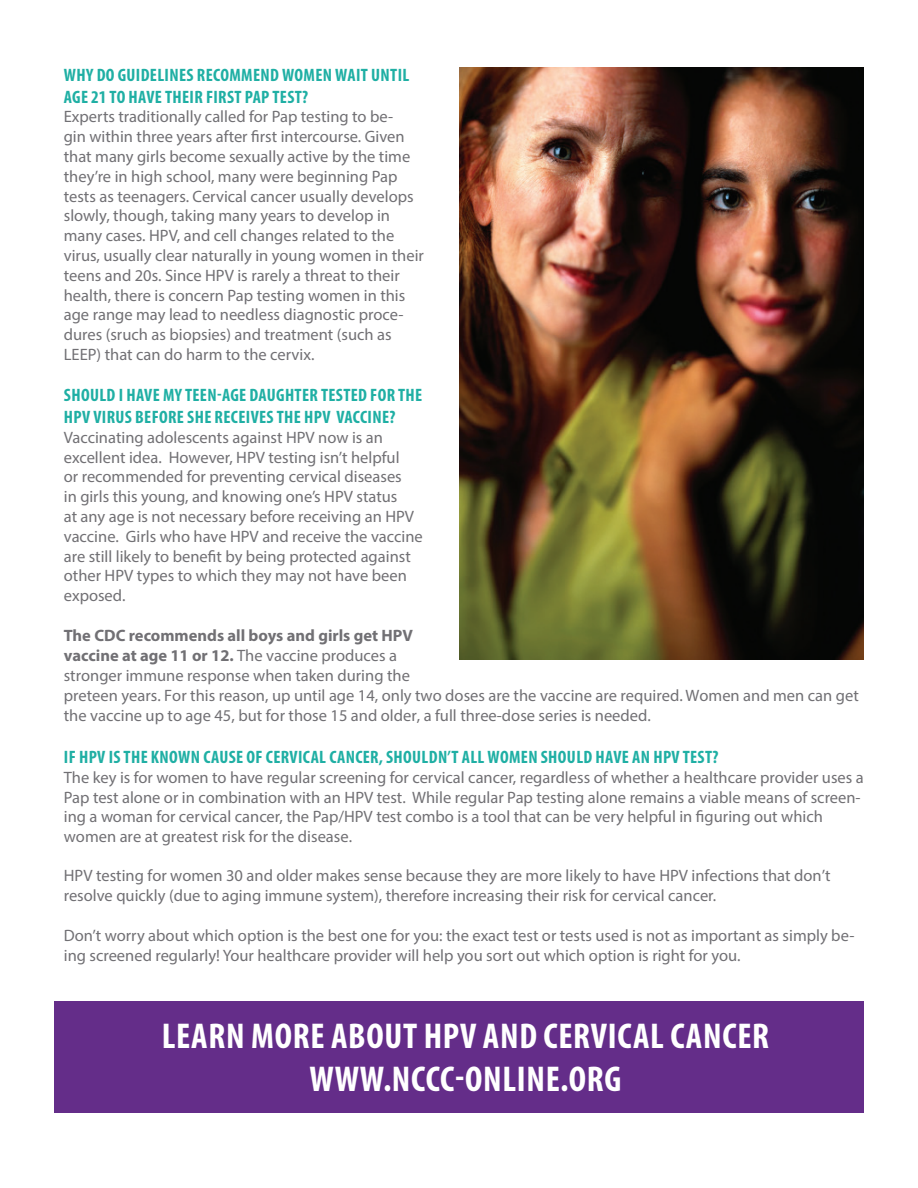
<style>
.page{position:relative;width:918px;height:1188px;background:#fff}
.page>*{position:absolute;margin:0;border:0;box-sizing:border-box;transform-origin:0 0}
.t1{font:700 condensed 36px/43.2px "Myriad Pro";letter-spacing:.02em;color:#fff;text-align:center}
.t2{font:700 condensed 18px/21.6px "Myriad Pro";letter-spacing:.02em;color:#1fafa4}
.t3{font:16.5px/19.8px "Myriad Pro";color:#717074}
.s1{font-weight:700}
</style>
<div class="page">
<div style="left:54px;top:1001px;width:810px;height:111px;background:#642d89"></div>
<img style="left:459px;top:68px;width:405px;height:592px">
<p class="t2" style="left:64px;top:64px;width:347px">WHY DO GUIDELINES RECOMMEND WOMEN WAIT UNTIL<br>AGE 21 TO HAVE THEIR FIRST PAP TEST?</p>
<p class="t3" style="left:64px;top:107px;width:362px">Experts traditionally called for Pap testing to be-<br>gin within three years after first intercourse. Given that many girls become sexually active by the time they’re in high school, many were beginning Pap tests as teenagers. Cervical cancer usually develops slowly, though, taking many years to develop in many cases. HPV, and cell changes related to the virus, usually clear naturally in young women in their teens and 20s. Since HPV is rarely a threat to their health, there is concern Pap testing women in this age range may lead to needless diagnostic proce&shy;dures (sruch as biopsies) and treatment (such as LEEP) that can do harm to the cervix.</p>
<p class="t2" style="left:64px;top:384px;width:360px">SHOULD I HAVE MY TEEN-AGE DAUGHTER TESTED FOR THE<br>HPV VIRUS BEFORE SHE RECEIVES THE HPV VACCINE?</p>
<p class="t3" style="left:64px;top:427px;width:361px">Vaccinating adolescents against HPV now is an excellent idea. However, HPV testing isn’t helpful<br>or recommended for preventing cervical diseases<br>in girls this young, and knowing one’s HPV status<br>at any age is not necessary before receiving an HPV vaccine. Girls who have HPV and receive the vaccine are still likely to benefit by being protected against other HPV types to which they may not have been exposed.</p>
<p class="t3" style="left:64px;top:625px;width:797px"><span class="s1">The CDC recommends all boys and girls get HPV<br>vaccine at age 11 or 12.</span> The vaccine produces a<br>stronger immune response when taken during the<br>preteen years. For this reason, up until age 14, only two doses are the vaccine are required. Women and men can get the vaccine up to age 45, but for those 15 and older, a full three-dose series is needed.</p>
<p class="t2" style="left:64px;top:746px;width:656px">IF HPV ISTHE KNOWN CAUSE OF CERVICAL CANCER, SHOULDN’T ALLWOMEN SHOULD HAVE AN HPV TEST?</p>
<p class="t3" style="left:64px;top:767px;width:802px">The key is for women to have regular screening for cervical cancer, regardless of whether a healthcare provider uses a Pap test alone or in combination with an HPV test. While regular Pap testing alone remains a viable means of screen&shy;ing a woman for cervical cancer, the Pap/HPV test combo is a tool that can be very helpful in figuring out which women are at greatest risk for the disease.</p>
<p class="t3" style="left:64px;top:866px;width:768px">HPV testing for women 30 and older makes sense because they are more likely to have HPV infections that don’t resolve quickly (due to aging immune system), therefore increasing their risk for cervical cancer.</p>
<p class="t3" style="left:64px;top:925px;width:792px">Don’t worry about which option is the best one for you: the exact test or tests used is not as important as simply be&shy;ing screened regularly! Your healthcare provider will help you sort out which option is right for you.</p>
<h1 class="t1" style="left:162px;top:1014px;width:609px">LEARN MORE ABOUT HPV AND CERVICAL CANCER<br>WWW.NCCC-ONLINE.ORG</h1>
</div>
